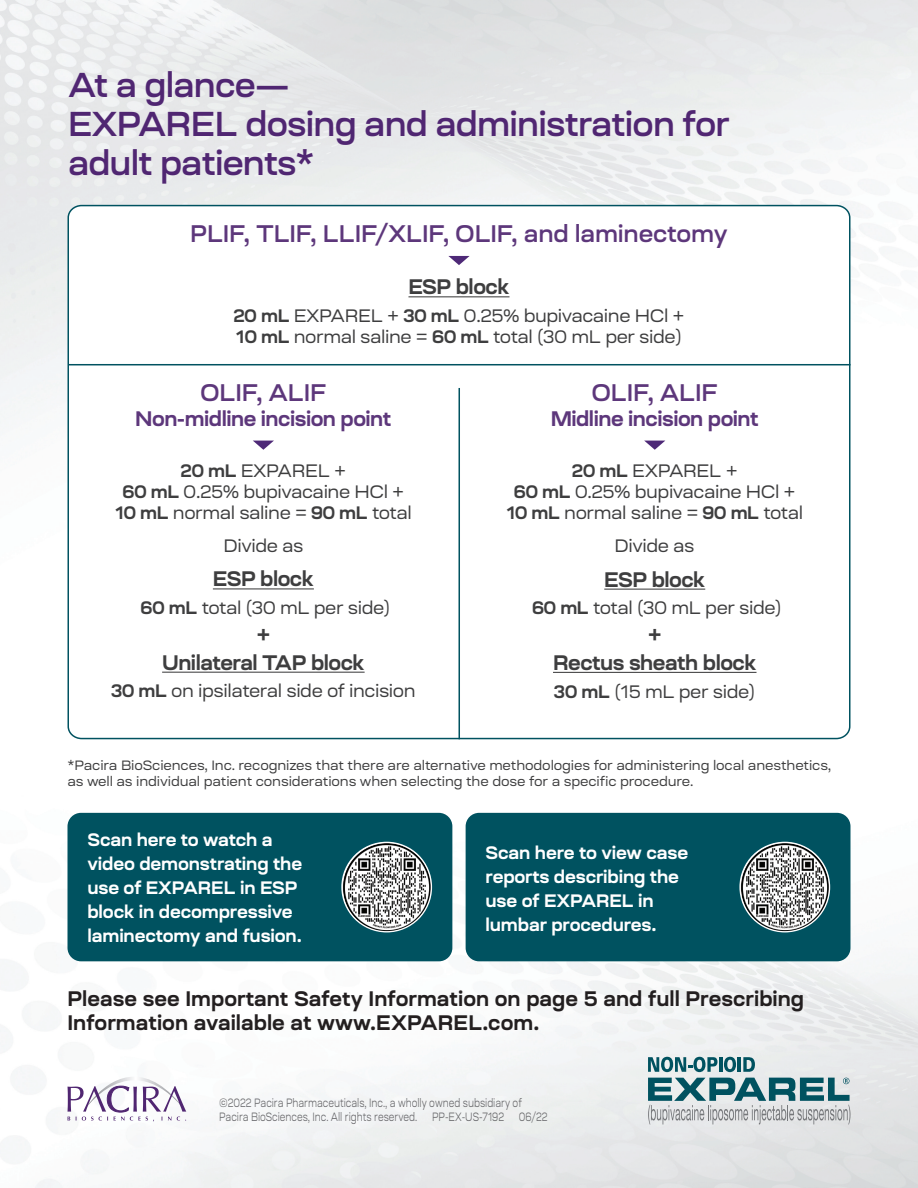
<style>
.page{position:relative;width:918px;height:1188px;background:#fff}
.page>*{position:absolute;margin:0;border:0;box-sizing:border-box;transform-origin:0 0}
.t1{font:600 34.5px/39px "Ruberoid";letter-spacing:-.025em;color:#502672}
.t2{font:600 24px "Ruberoid";letter-spacing:-.01em;color:#5d377b}
.t3{font:700 21px/24px "Ruberoid";color:#231f20}
.t4{font:700 21px/27.8px "Ruberoid";letter-spacing:-.025em;color:#3e3e3f;text-align:center}
.t5{font:700 21px "Ruberoid";letter-spacing:-.025em;color:#5d377b}
.t6{font:18px/21px "Ruberoid";letter-spacing:-.025em;color:#3e3e3f;text-align:center}
.t7{font:700 18px/24px "Ruberoid";letter-spacing:-.01em;color:#fff}
.t8{font:13.5px/16.5px "Ruberoid";letter-spacing:-.01em;color:#3e3e3f}
.t9{font:300 12px/13.5px "Ruberoid";letter-spacing:-.005em;color:#636366;scale:.85 1}
.s1{font-weight:700}
</style>
<div class="page">
<img style="left:0;top:0;width:918px;height:1188px">
<svg style="left:68px;top:1041px;width:118px;height:81px"></svg>
<div style="left:68px;top:813px;width:384px;height:148px;background:#005260;border-radius:14px"></div>
<div style="left:466px;top:813px;width:384px;height:148px;background:#005260;border-radius:14px"></div>
<img style="left:342px;top:842px;width:89px;height:90px;border-radius:45px">
<img style="left:740px;top:842px;width:90px;height:90px;border-radius:45px">
<svg style="left:648px;top:1078px;width:202px;height:46px;background:#99b1b6"></svg>
<svg style="left:648px;top:1057px;width:69px;height:15px"></svg>
<hr style="left:719px;top:1057px;width:3px;height:15px;background:#005260">
<svg style="left:724px;top:1057px;width:12px;height:15px"></svg>
<hr style="left:738px;top:1057px;width:3px;height:15px;background:#005260">
<svg style="left:743px;top:1057px;width:12px;height:15px"></svg>
<div style="left:68px;top:206px;width:782px;height:533px;background:#fff;border-radius:13px"></div>
<hr style="left:408px;top:296px;width:102px;height:1px;background:#3e3e3f">
<hr style="left:69px;top:364px;width:781px;height:1px;background:#005260">
<hr style="left:459px;top:388px;width:1px;height:351px;background:#005260">
<svg style="left:644px;top:441px;width:21px;height:9px"></svg>
<svg style="left:448px;top:256px;width:22px;height:9px"></svg>
<svg style="left:253px;top:441px;width:21px;height:9px"></svg>
<hr style="left:604px;top:589px;width:101px;height:1px;background:#3e3e3f">
<hr style="left:553px;top:672px;width:204px;height:1px;background:#3e3e3f">
<hr style="left:213px;top:588px;width:101px;height:1px;background:#3e3e3f">
<hr style="left:162px;top:672px;width:203px;height:1px;background:#3e3e3f">
<p class="t1" style="left:68px;top:64px;width:663px">At a glance—<br>EXPAREL dosing and administration for adult patients*</p>
<p class="t2" style="left:190px;top:217px;width:539px">PLIF, TLIF, LLIF/XLIF, OLIF, and laminectomy</p>
<p class="t4" style="left:408px;top:272px;width:103px">ESP block</p>
<p class="t6" style="left:233px;top:305px;width:453px;text-align:left"><span class="s1">20 mL</span> EXPAREL + <span class="s1">30 mL</span> 0.25% bupivacaine HCl +<br><span class="s1">10 mL</span> normal saline = <span class="s1">60 mL</span> total (30 mL per side)</p>
<p class="t2" style="left:200px;top:376px;width:128px">OLIF, ALIF</p>
<p class="t5" style="left:135px;top:404px;width:258px">Non-midline incision point</p>
<p class="t6" style="left:115px;top:460px;width:298px"><span class="s1">20 mL</span> EXPAREL +<br><span class="s1">60 mL</span> 0.25% bupivacaine HCl +<br><span class="s1">10 mL</span> normal saline = <span class="s1">90 mL</span> total</p>
<p class="t2" style="left:591px;top:376px;width:128px">OLIF, ALIF</p>
<p class="t5" style="left:551px;top:404px;width:210px">Midline incision point</p>
<p class="t6" style="left:506px;top:460px;width:298px"><span class="s1">20 mL</span> EXPAREL +<br><span class="s1">60 mL</span> 0.25% bupivacaine HCl +<br><span class="s1">10 mL</span> normal saline = <span class="s1">90 mL</span> total</p>
<p class="t6" style="left:223px;top:534px;width:82px">Divide as</p>
<p class="t6" style="left:614px;top:534px;width:82px">Divide as</p>
<p class="t4" style="left:213px;top:565px;width:103px">ESP block</p>
<p class="t6" style="left:141px;top:597px;width:251px"><span class="s1">60 mL</span> total (30 mL per side)</p>
<p class="t4" style="left:162px;top:620px;width:204px">+<br>Unilateral TAP block</p>
<p class="t6" style="left:111px;top:680px;width:306px"><span class="s1">30 mL</span> on ipsilateral side of incision</p>
<p class="t4" style="left:604px;top:565px;width:103px">ESP block</p>
<p class="t6" style="left:532px;top:597px;width:251px"><span class="s1">60 mL</span> total (30 mL per side)</p>
<p class="t4" style="left:553px;top:620px;width:205px">+<br>Rectus sheath block</p>
<p class="t6" style="left:554px;top:680px;width:203px"><span class="s1">30 mL</span> (15 mL per side)</p>
<p class="t8" style="left:68px;top:756px;width:765px">*Pacira BioSciences, Inc. recognizes that there are alternative methodologies for administering local anesthetics, as well as individual patient considerations when selecting the dose for a specific procedure.</p>
<p class="t7" style="left:87px;top:827px;width:216px">Scan here to watch a video demonstrating the use of EXPAREL in ESP block in decompressive laminectomy and fusion.</p>
<p class="t7" style="left:486px;top:840px;width:204px">Scan here to view case reports describing the use of EXPAREL in lumbar procedures.</p>
<p class="t3" style="left:68px;top:986px;width:738px">Please see Important Safety Information on page 5 and full Prescribing<br>Information available at www.EXPAREL.com.</p>
<p class="t9" style="left:219px;top:1096px;width:388px">©2022 Pacira Pharmaceuticals, Inc., a wholly owned subsidiary of<br>Pacira BioSciences, Inc. All rights reserved. PP-EX-US-7192 06/22</p>
</div>
